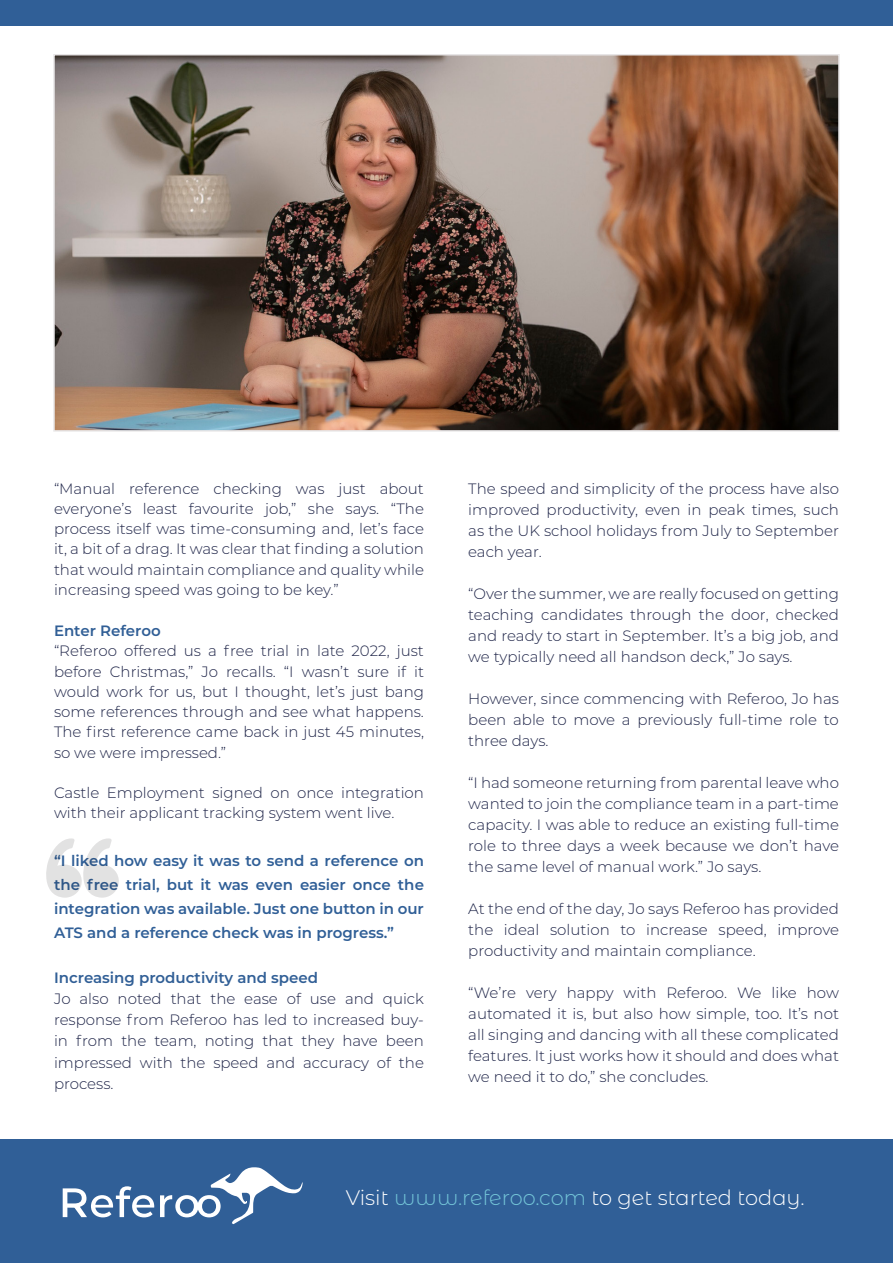
<style>
.page{position:relative;width:893px;height:1263px;background:#fff}
.page>*{position:absolute;margin:0;border:0;box-sizing:border-box;transform-origin:0 0}
.t1{font:300 21px "Montserrat Alternates";color:#fff}
.t2{font:300 15px/21px "Montserrat";color:#1d2347;text-align:justify}
.t3{font:600 15px/24px "Montserrat";color:#305f97;text-align:justify}
.t4{font:600 15px "Montserrat";color:#315f96}
.s1{color:#73c4d7}
</style>
<div class="page">
<div style="left:0;top:0;width:893px;height:25px;background:#305f97"></div>
<img style="left:56px;top:57px;width:781px;height:372px">
<div style="left:53px;top:54px;width:787px;height:378px;border:2px solid #e8e6e7"></div>
<div style="left:0;top:1140px;width:893px;height:123px;background:#305f97"></div>
<svg style="left:63px;top:1186px;width:91px;height:31px"></svg>
<svg style="left:160px;top:1167px;width:143px;height:57px"></svg>
<svg style="left:46px;top:838px;width:73px;height:60px"></svg>
<p class="t2" style="left:54px;top:478px;width:371px;line-height:20.2px">“Manual reference checking was just about everyone’s least favourite job,” she says. “The process itself was time-consuming and, let’s face it, a bit of a drag. It was clear that finding a solution that would maintain compliance and quality while increasing speed was going to be key.”</p>
<p class="t4" style="left:54px;top:620px;width:108px">Enter Referoo</p>
<p class="t2" style="left:54px;top:640px;width:371px;line-height:20.2px">“Referoo offered us a free trial in late 2022, just before Christmas,” Jo recalls. “I wasn’t sure if it would work for us, but I thought, let’s just bang some references through and see what happens.<br>The first reference came back in just 45 minutes, so we were impressed.”</p>
<p class="t2" style="left:54px;top:782px;width:371px;line-height:20.2px">Castle Employment signed on once integration with their applicant tracking system went live.</p>
<p class="t3" style="left:54px;top:848px;width:371px">“I liked how easy it was to send a reference on the free trial, but it was even easier once the integration was available. Just one button in our ATS and a reference check was in progress.”</p>
<p class="t4" style="left:54px;top:967px;width:266px">Increasing productivity and speed</p>
<p class="t2" style="left:54px;top:988px;width:371px">Jo also noted that the ease of use and quick response from Referoo has led to increased buy&shy;in from the team, noting that they have been impressed with the speed and accuracy of the process.</p>
<p class="t2" style="left:468px;top:477px;width:372px">The speed and simplicity of the process have also improved productivity, even in peak times, such as the UK school holidays from July to September each year.</p>
<p class="t2" style="left:468px;top:582px;width:372px">“Over the summer, we are really focused on getting teaching candidates through the door, checked and ready to start in September. It’s a big job, and we typically need all handson deck,” Jo says.</p>
<p class="t2" style="left:468px;top:687px;width:372px">However, since commencing with Referoo, Jo has been able to move a previously full-time role to three days.</p>
<p class="t2" style="left:468px;top:771px;width:372px">“I had someone returning from parental leave who wanted to join the compliance team in a part-time capacity. I was able to reduce an existing full-time role to three days a week because we don’t have the same level of manual work.” Jo says.</p>
<p class="t2" style="left:468px;top:897px;width:372px">At the end of the day, Jo says Referoo has provided the ideal solution to increase speed, improve productivity and maintain compliance.</p>
<p class="t2" style="left:468px;top:981px;width:372px">“We’re very happy with Referoo. We like how automated it is, but also how simple, too. It’s not all singing and dancing with all these complicated features. It just works how it should and does what we need it to do,” she concludes.</p>
<p class="t1" style="left:346px;top:1183px;width:460px">Visit <span class="s1">www.referoo.com</span> to get started today.</p>
</div>
